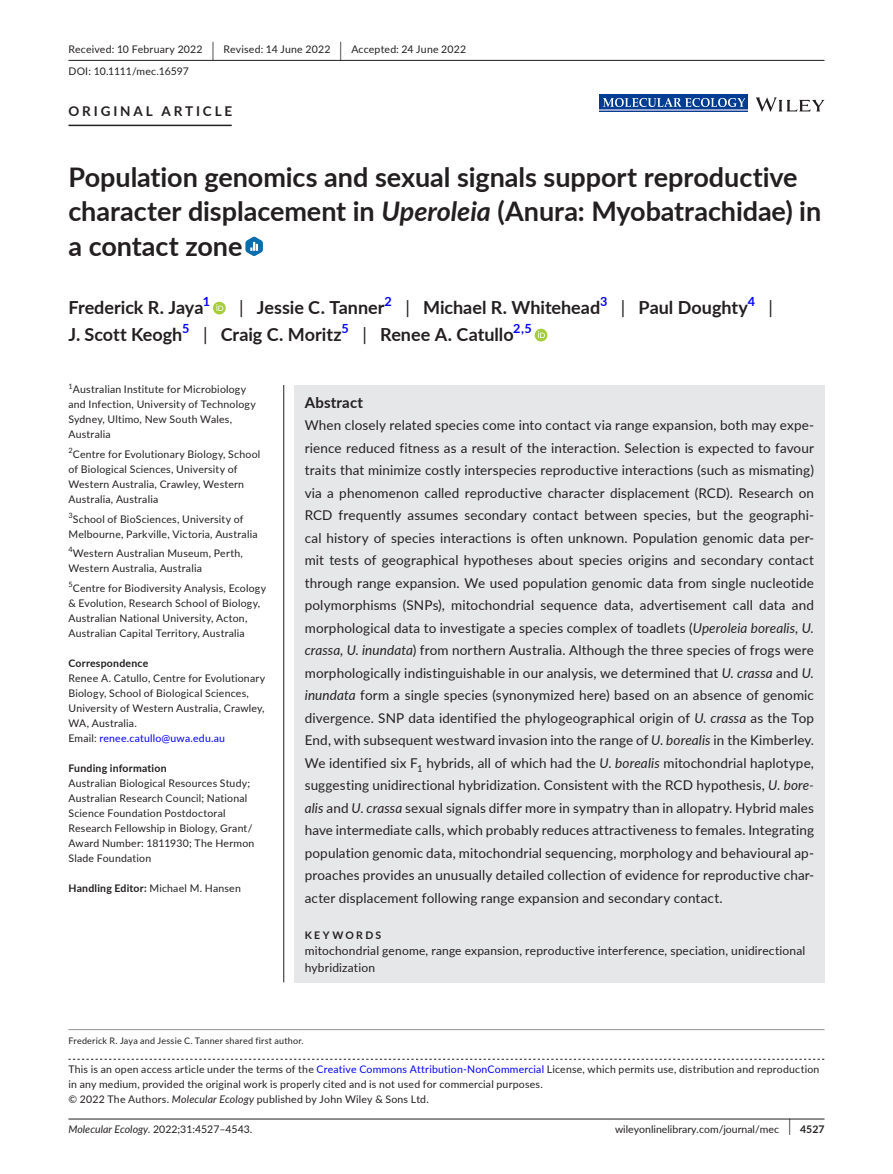
<style>
.page{position:relative;width:893px;height:1174px;background:#fff}
.page>*{position:absolute;margin:0;border:0;box-sizing:border-box;transform-origin:0 0}
.t1{font:700 27px/34.5px "Lato";color:#231f20}
.t2{font:700 18px "Lato";color:#231f20}
.t3{font:18px "Lato";color:#231f20}
.t4{font:700 15px "Lato";letter-spacing:.015em;color:#231f20}
.t5{font:13.5px/22.5px "Lato";letter-spacing:.01em;color:#231f20;text-align:justify}
.t6{font:700 13.5px "Lato";letter-spacing:.215em;color:#231f20}
.t7{font:700 12.6px "Lato";color:#00f}
.t8{font:12px/16.5px "Lato";letter-spacing:.015em;color:#231f20}
.t9{font:10.5px/15px "Lato";letter-spacing:.02em;color:#231f20}
.t10{font:10.5px "Lato";color:#231f20}
.t11{font:700 10.5px "Lato";letter-spacing:.02em;color:#231f20}
.t12{font:700 10.5px "Lato";letter-spacing:.22em;color:#231f20}
.t13{font:9px "Lato";letter-spacing:.025em;color:#231f20}
.t14{font:7.35px "Lato";color:#231f20}
.s1{font-size:19.65px}
.s2{font-style:italic}
.s3{font-weight:400}
.s4{color:#00f}
.s5{font-size:17.4px}
.s6{font-weight:700}
</style>
<div class="page">
<hr style="left:68px;top:1118px;width:756px;height:1px;background:#231f20">
<svg style="left:756px;top:97px;width:68px;height:15px"></svg>
<div style="left:599px;top:95px;width:149px;height:17px;background:#003d91"></div>
<img style="left:603px;top:98px;width:141px;height:9px">
<hr style="left:599px;top:109px;width:149px;height:2px;background:#96a6d0">
<hr style="left:68px;top:60px;width:756px;height:1px;background:#231f20">
<hr style="left:68px;top:125px;width:164px;height:1px;background:#231f20">
<svg style="left:245px;top:237px;width:18px;height:19px"></svg>
<div style="left:213px;top:302px;width:13px;height:12px;background:#a5cd39;border-radius:50%"></div>
<svg style="left:216px;top:304px;width:7px;height:7px"></svg>
<div style="left:535px;top:329px;width:12px;height:12px;background:#a5cd39;border-radius:50%"></div>
<svg style="left:538px;top:331px;width:7px;height:7px"></svg>
<svg style="left:68px;top:1058px;width:756px;height:1px"></svg>
<hr style="left:68px;top:1029px;width:756px;height:1px;background:#939598">
<div style="left:294px;top:385px;width:530px;height:597px;background:#e6e7e9"></div>
<hr style="left:283px;top:385px;width:1px;height:597px;background:#231f20">
<p class="t9" style="left:68px;top:38px;width:399px;line-height:21.8px">Received: 10 February 2022 <span class="s1">|</span> Revised: 14 June 2022 <span class="s1">|</span> Accepted: 24 June 2022<br>DOI: 10.1111/mec.16597</p>
<p class="t6" style="left:68px;top:101px;width:165px">ORIGINAL ARTICLE</p>
<h1 class="t1" style="left:68px;top:159px;width:754px">Population genomics and sexual signals support reproductive character displacement in <span class="s2">Uperoleia</span> (Anura: Myobatrachidae) in a contact zone</h1>
<h2 class="t2" style="left:68px;top:295px;width:137px">Frederick R. Jaya</h2>
<p class="t7" style="left:203px;top:292px;width:9px">1</p>
<h2 class="t2" style="left:239px;top:295px;width:147px"><span class="s3">|</span> Jessie C. Tanner</h2>
<p class="t7" style="left:385px;top:292px;width:9px">2</p>
<h2 class="t2" style="left:405px;top:295px;width:196px"><span class="s3">|</span> Michael R. Whitehead</h2>
<p class="t7" style="left:600px;top:292px;width:9px">3</p>
<h2 class="t2" style="left:621px;top:295px;width:129px"><span class="s3">|</span> Paul Doughty</h2>
<p class="t7" style="left:748px;top:292px;width:9px">4</p>
<h2 class="t3" style="left:768px;top:295px;width:6px">|</h2>
<h2 class="t2" style="left:68px;top:322px;width:115px">J. Scott Keogh</h2>
<p class="t7" style="left:182px;top:319px;width:9px">5</p>
<h2 class="t2" style="left:203px;top:322px;width:140px"><span class="s3">|</span> Craig C. Moritz</h2>
<p class="t7" style="left:342px;top:319px;width:9px">5</p>
<h2 class="t2" style="left:362px;top:322px;width:153px"><span class="s3">|</span> Renee A. Catullo</h2>
<p class="t7" style="left:513px;top:319px;width:20px">2,5</p>
<p class="t14" style="left:68px;top:381px;width:6px">1</p>
<p class="t9" style="left:68px;top:382px;width:189px;text-indent:5px">Australian Institute for Microbiology and Infection, University of Technology<br>Sydney, Ultimo, New South Wales,<br>Australia</p>
<p class="t9" style="left:68px;top:446px;width:193px"><sup>2</sup>Centre for Evolutionary Biology, School of Biological Sciences, University of Western Australia, Crawley, Western Australia, Australia</p>
<p class="t9" style="left:68px;top:511px;width:191px"><sup>3</sup>School of BioSciences, University of<br>Melbourne, Parkville, Victoria, Australia</p>
<p class="t9" style="left:68px;top:545px;width:176px"><sup>4</sup>Western Australian Museum, Perth,<br>Western Australia, Australia</p>
<p class="t9" style="left:68px;top:580px;width:199px"><sup>5</sup>Centre for Biodiversity Analysis, Ecology &amp; Evolution, Research School of Biology, Australian National University, Acton, Australian Capital Territory, Australia</p>
<p class="t11" style="left:68px;top:655px;width:81px">Correspondence</p>
<p class="t9" style="left:68px;top:670px;width:198px">Renee A. Catullo, Centre for Evolutionary Biology, School of Biological Sciences, University of Western Australia, Crawley, WA, Australia.<br>Email: <span class="s4">renee.catullo@uwa.edu.au</span></p>
<p class="t11" style="left:68px;top:760px;width:100px">Funding information</p>
<p class="t9" style="left:68px;top:775px;width:187px">Australian Biological Resources Study; Australian Research Council; National Science Foundation Postdoctoral Research Fellowship in Biology, Grant/ Award Number: 1811930; The Hermon Slade Foundation</p>
<p class="t11" style="left:68px;top:880px;width:174px">Handling Editor: <span class="s3">Michael M. Hansen</span></p>
<p class="t4" style="left:305px;top:391px;width:60px">Abstract</p>
<p class="t5" style="left:305px;top:413px;width:511px">When closely related species come into contact via range expansion, both may expe&shy;rience reduced fitness as a result of the interaction. Selection is expected to favour traits that minimize costly interspecies reproductive interactions (such as mismating) via a phenomenon called reproductive character displacement (RCD). Research on RCD frequently assumes secondary contact between species, but the geographi&shy;cal history of species interactions is often unknown. Population genomic data per&shy;mit tests of geographical hypotheses about species origins and secondary contact through range expansion. We used population genomic data from single nucleotide polymorphisms (SNPs), mitochondrial sequence data, advertisement call data and morphological data to investigate a species complex of toadlets (<span class="s2">Uperoleia borealis, U. crassa, U. inundata</span>) from northern Australia. Although the three species of frogs were morphologically indistinguishable in our analysis, we determined that <span class="s2">U. crassa</span> and <span class="s2">U. inundata</span> form a single species (synonymized here) based on an absence of genomic divergence. SNP data identified the phylogeographical origin of <span class="s2">U. crassa</span> as the Top End, with subsequent westward invasion into the range of <span class="s2">U. borealis</span> in the Kimberley.<br>We identified six F<sub>1</sub> hybrids, all of which had the <span class="s2">U. borealis</span> mitochondrial haplotype, suggesting unidirectional hybridization. Consistent with the RCD hypothesis, <span class="s2">U. bore&shy;alis</span> and <span class="s2">U. crassa</span> sexual signals differ more in sympatry than in allopatry. Hybrid males have intermediate calls, which probably reduces attractiveness to females. Integrating population genomic data, mitochondrial sequencing, morphology and behavioural ap&shy;proaches provides an unusually detailed collection of evidence for reproductive char&shy;acter displacement following range expansion and secondary contact.</p>
<p class="t12" style="left:305px;top:927px;width:78px">KEYWORDS</p>
<p class="t8" style="left:305px;top:942px;width:502px">mitochondrial genome, range expansion, reproductive interference, speciation, unidirectional hybridization</p>
<p class="t13" style="left:68px;top:1033px;width:237px">Frederick R. Jaya and Jessie C. Tanner shared first author.</p>
<p class="t9" style="left:68px;top:1061px;width:752px">This is an open access article under the terms of the <span class="s4">Creative Commons Attribution-NonCommercial</span> License, which permits use, distribution and reproduction in any medium, provided the original work is properly cited and is not used for commercial purposes.<br>© 2022 The Authors. <span class="s2">Molecular Ecology</span> published by John Wiley &amp; Sons Ltd.</p>
<p class="t10" style="left:68px;top:1121px;width:185px"><span class="s2">Molecular Ecology.</span> 2022;31:4527–4543.</p>
<p class="t10" style="left:615px;top:1121px;width:211px">wileyonlinelibrary.com/journal/mec <span class="s5">|</span> <span class="s6">4527</span></p>
</div>
